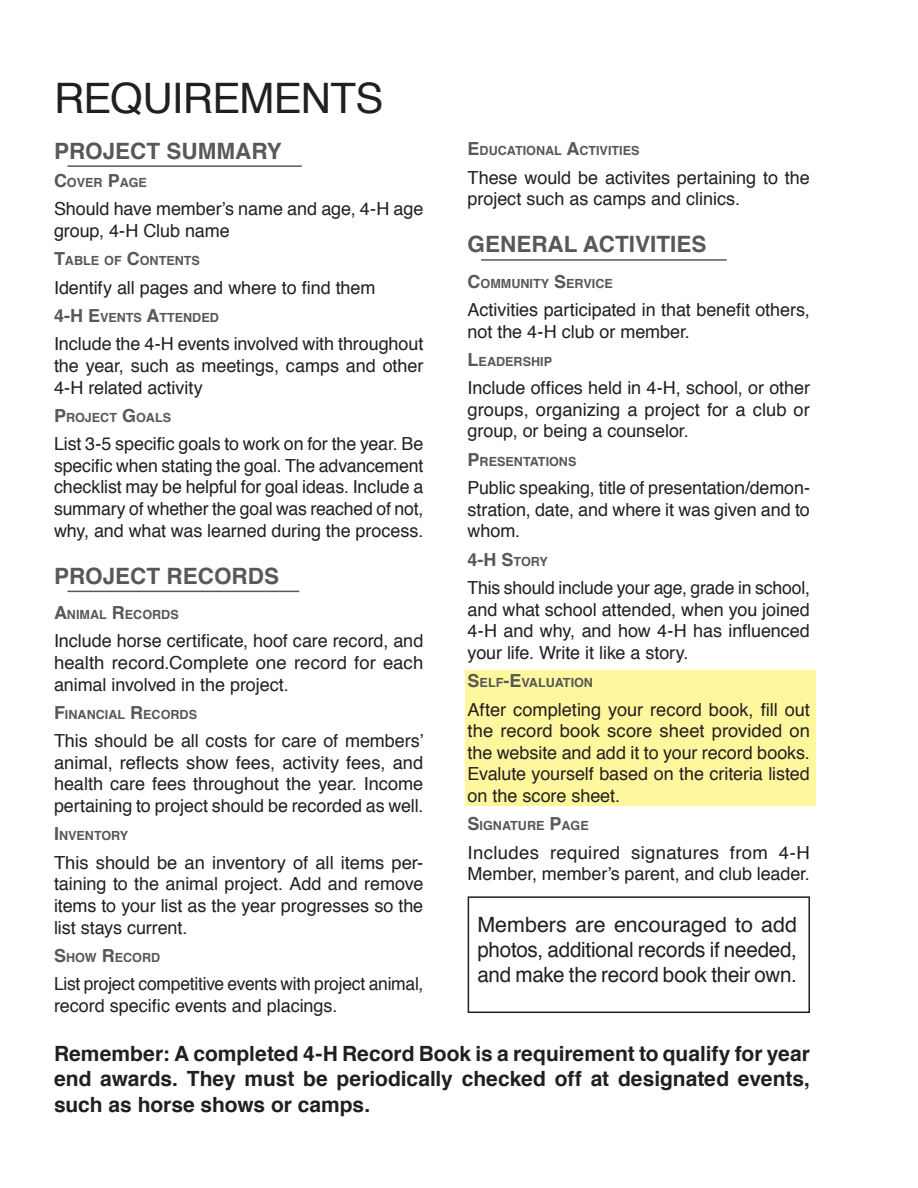
<style>
.page{position:relative;width:918px;height:1188px;background:#fff}
.page>*{position:absolute;margin:0;border:0;box-sizing:border-box;transform-origin:0 0}
.t1{font:42px "Helvetica";letter-spacing:-.02em;color:#231f20}
.requirement_headings{font:700 22.5px "Helvetica";color:#57585a}
.t2{font:700 21px/25.2px "Helvetica";color:#231f20;text-align:justify}
.t3{font:21px/25.2px "Helvetica";letter-spacing:-.01em;color:#231f20;text-align:justify}
.t4{font:18px/21.6px "Helvetica";letter-spacing:-.005em;color:#231f20;text-align:justify}
.requirement_subhead{font:700 18px "Helvetica";color:#57585a}
.requirement_subhead-2{font:700 12.6px "Helvetica";color:#57585a}
.s1{font-size:18px}
.s2{font-size:12.6px}
</style>
<div class="page">
<div style="left:465px;top:670px;width:351px;height:136px;background:#fff79e"></div>
<hr style="left:68px;top:165px;width:234px;height:2px;background:#57585a">
<hr style="left:68px;top:591px;width:231px;height:1px;background:#57585a">
<hr style="left:481px;top:259px;width:246px;height:2px;background:#57585a">
<div style="left:468px;top:896px;width:342px;height:117px;border:2px solid #231f20"></div>
<p class="t1" style="left:54px;top:65px;width:331px">REQUIREMENTS</p>
<p class="requirement_headings" style="left:54px;top:133px;width:229px">PROJECT SUMMARY</p>
<p class="requirement_subhead-2" style="left:54px;top:172px;width:95px"><span class="s1">C</span>OVER <span class="s1">P</span>AGE</p>
<p class="t4" style="left:54px;top:199px;width:371px">Should have member’s name and age, 4-H age group, 4-H Club name</p>
<p class="requirement_subhead-2" style="left:54px;top:251px;width:147px"><span class="s1">T</span>ABLE OF <span class="s1">C</span>ONTENTS</p>
<p class="t4" style="left:54px;top:277px;width:323px">Identify all pages and where to find them</p>
<p class="requirement_subhead-2" style="left:54px;top:307px;width:166px"><span class="s1">4-H E</span>VENTS <span class="s1">A</span>TTENDED</p>
<p class="t4" style="left:54px;top:334px;width:371px">Include the 4-H events involved with throughout the year, such as meetings, camps and other 4-H related activity</p>
<p class="requirement_subhead-2" style="left:54px;top:407px;width:119px"><span class="s1">P</span>ROJECT <span class="s1">G</span> OALS</p>
<p class="t4" style="left:54px;top:434px;width:371px">List 3-5 specific goals to work on for the year. Be specific when stating the goal. The advancement checklist may be helpful for goal ideas. Include a summary of whether the goal was reached of not, why, and what was learned during the process.</p>
<p class="requirement_headings" style="left:54px;top:558px;width:227px">PROJECT RECORDS</p>
<p class="requirement_subhead-2" style="left:54px;top:604px;width:126px"><span class="s1">A</span>NIMAL <span class="s1">R</span> ECORDS</p>
<p class="t4" style="left:54px;top:631px;width:371px">Include horse certificate, hoof care record, and health record.Complete one record for each animal involved in the project.</p>
<p class="requirement_subhead-2" style="left:54px;top:704px;width:145px"><span class="s1">F</span>INANCIAL <span class="s1">R</span> ECORDS</p>
<p class="t4" style="left:54px;top:731px;width:371px">This should be all costs for care of members’ animal, reflects show fees, activity fees, and health care fees throughout the year. Income pertaining to project should be recorded as well.</p>
<p class="requirement_subhead-2" style="left:54px;top:826px;width:76px"><span class="s1">I</span> NVENTORY</p>
<p class="t4" style="left:54px;top:852px;width:371px">This should be an inventory of all items per&shy;taining to the animal project. Add and remove items to your list as the year progresses so the list stays current.</p>
<p class="requirement_subhead-2" style="left:54px;top:947px;width:108px"><span class="s1">S</span>HOW <span class="s1">R</span>ECORD</p>
<p class="t4" style="left:54px;top:974px;width:371px">List project competitive events with project animal, record specific events and placings.</p>
<p class="requirement_subhead-2" style="left:468px;top:141px;width:173px"><span class="s1">E</span> DUCATIONAL <span class="s1">A</span>CTIVITIES</p>
<p class="t4" style="left:468px;top:167px;width:344px">These would be activites pertaining to the project such as camps and clinics.</p>
<p class="requirement_headings" style="left:468px;top:226px;width:240px">GENERAL ACTIVITIES</p>
<p class="requirement_subhead-2" style="left:468px;top:273px;width:147px"><span class="s1">C</span>OMMUNITY <span class="s1">S</span>ERVICE</p>
<p class="t4" style="left:468px;top:299px;width:344px">Activities participated in that benefit others, not the 4-H club or member.</p>
<p class="requirement_subhead-2" style="left:468px;top:351px;width:85px"><span class="s1">L</span>EADERSHIP</p>
<p class="t4" style="left:468px;top:378px;width:344px">Include offices held in 4-H, school, or other groups, organizing a project for a club or group, or being a counselor.</p>
<p class="requirement_subhead-2" style="left:468px;top:451px;width:110px"><span class="s1">P</span>RESENTATIONS</p>
<p class="t4" style="left:468px;top:478px;width:344px">Public speaking, title of presentation/demon&shy;stration, date, and where it was given and to whom.</p>
<p class="requirement_subhead" style="left:468px;top:545px;width:82px">4-H S<span class="s2">TORY</span></p>
<p class="t4" style="left:468px;top:577px;width:344px">This should include your age, grade in school, and what school attended, when you joined 4-H and why, and how 4-H has influenced your life. Write it like a story.</p>
<p class="requirement_subhead-2" style="left:468px;top:673px;width:127px"><span class="s1">S</span>ELF<span class="s1">-E</span>VALUATION</p>
<p class="t4" style="left:468px;top:699px;width:344px">After completing your record book, fill out the record book score sheet provided on the website and add it to your record books.<br>Evalute yourself based on the criteria listed on the score sheet.</p>
<p class="requirement_subhead-2" style="left:468px;top:816px;width:123px"><span class="s1">S</span>IGNATURE <span class="s1">P</span>AGE</p>
<p class="t4" style="left:468px;top:842px;width:344px">Includes required signatures from 4-H<br>Member, member’s parent, and club leader.</p>
<p class="t3" style="left:477px;top:912px;width:321px">Members are encouraged to add photos, additional records if needed, and make the record book their own.</p>
<p class="t2" style="left:54px;top:1041px;width:758px">Remember: A completed 4-H Record Book is a requirement to qualify for year end awards. They must be periodically checked off at designated events, such as horse shows or camps.</p>
</div>
